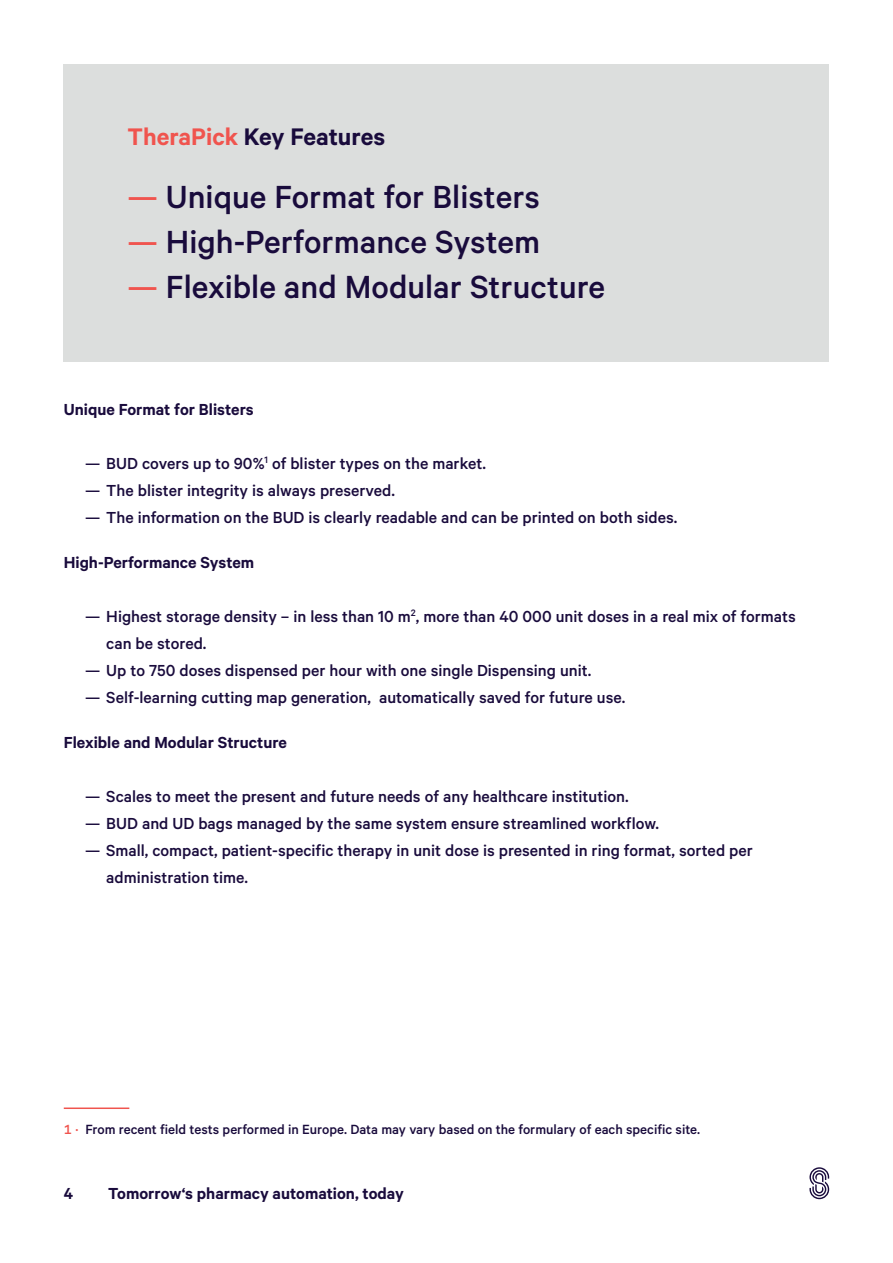
<style>
.page{position:relative;width:893px;height:1263px;background:#fff}
.page>*{position:absolute;margin:0;border:0;box-sizing:border-box;transform-origin:0 0}
.t1{font:500 36px "Calibre";color:#190b3c}
.t2{font:600 27px "Calibre";color:#190b3c}
.t3{font:500 18px/27px "Calibre";color:#190b3c}
.t4{font:600 18px "Calibre";color:#190b3c}
.t5{font:500 15px "Calibre";color:#190b3c}
.s1{color:#f0544e}
</style>
<div class="page">
<svg style="left:809px;top:1167px;width:20px;height:32px"></svg>
<hr style="left:64px;top:1107px;width:65px;height:2px;background:#f0544e">
<div style="left:64px;top:64px;width:765px;height:298px;background:#dcdedd"></div>
<h2 class="t2" style="left:128px;top:120px;width:259px"><span class="s1">TheraPick</span> Key Features</h2>
<h1 class="t1" style="left:128px;top:176px;width:414px"><span class="s1">—</span> Unique Format for Blisters</h1>
<h1 class="t1" style="left:128px;top:221px;width:414px"><span class="s1">—</span> High-Performance System</h1>
<h1 class="t1" style="left:128px;top:266px;width:479px"><span class="s1">—</span> Flexible and Modular Structure</h1>
<p class="t4" style="left:64px;top:398px;width:192px">Unique Format for Blisters</p>
<p class="t3" style="left:85px;top:449px;width:403px">— BUD covers up to 90%<sup>1</sup> of blister types on the market.</p>
<p class="t3" style="left:85px;top:476px;width:312px">— The blister integrity is always preserved.</p>
<p class="t3" style="left:85px;top:503px;width:594px">— The information on the BUD is clearly readable and can be printed on both sides.</p>
<p class="t4" style="left:64px;top:551px;width:192px">High-Performance System</p>
<p class="t3" style="left:106px;top:602px;width:691px;text-indent:-21px">— Highest storage density – in less than 10 m<sup>2</sup>, more than 40 000 unit doses in a real mix of formats can be stored.</p>
<p class="t3" style="left:85px;top:656px;width:508px">— Up to 750 doses dispensed per hour with one single Dispensing unit.</p>
<p class="t3" style="left:85px;top:683px;width:542px">— Self-learning cutting map generation, automatically saved for future use.</p>
<p class="t4" style="left:64px;top:731px;width:225px">Flexible and Modular Structure</p>
<p class="t3" style="left:85px;top:782px;width:545px">— Scales to meet the present and future needs of any healthcare institution.</p>
<p class="t3" style="left:85px;top:809px;width:576px">— BUD and UD bags managed by the same system ensure streamlined workflow.</p>
<p class="t3" style="left:106px;top:836px;width:648px;text-indent:-21px">— Small, compact, patient-specific therapy in unit dose is presented in ring format, sorted per administration time.</p>
<p class="t5" style="left:64px;top:1121px;width:638px"><span class="s1">1 ·</span> From recent field tests performed in Europe. Data may vary based on the formulary of each specific site.</p>
<p class="t4" style="left:64px;top:1183px;width:11px">4</p>
<p class="t4" style="left:108px;top:1183px;width:297px">Tomorrow‘s pharmacy automation, today</p>
</div>
